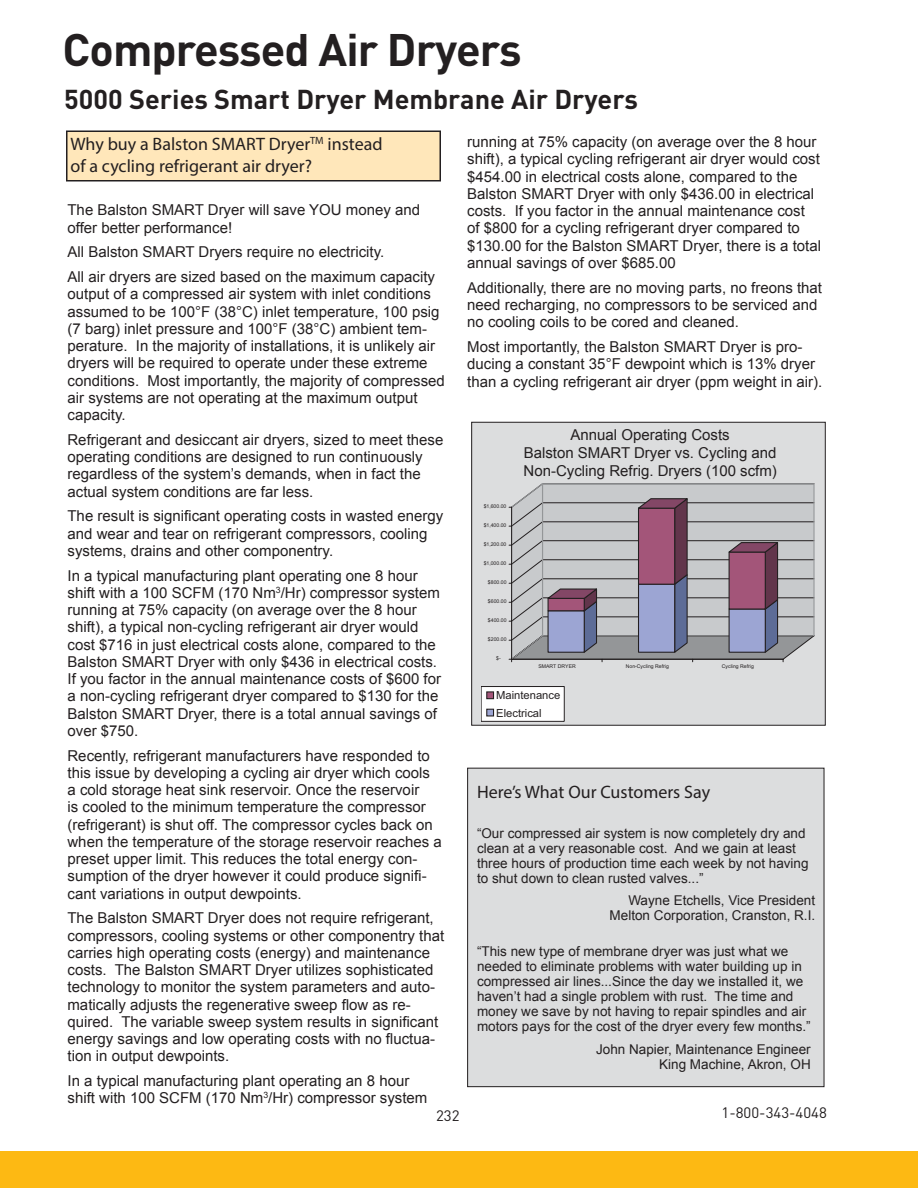
<style>
.page{position:relative;width:918px;height:1188px;background:#fff}
.page>*{position:absolute;margin:0;border:0;box-sizing:border-box;transform-origin:0 0}
.t1{font:700 45px "DINOT";letter-spacing:-.02em;color:#231f20}
.t2{font:700 27px "DINOT";color:#231f20}
.t3{font:18px/21.6px "Myriad Pro";color:#231f20}
.Body_Text{font:15px/17.2px "Arial";color:#231f20}
.t4{font:15px "DINOT";color:#231f20}
.t5{font:13.5px/15px "Arial";color:#231f20}
.t6{font:11.25px/17.2px "Arial";color:#231f20}
.t7{font:5.1px "Arial";color:#231f20}
</style>
<div class="page">
<div style="left:0;top:1151px;width:918px;height:37px;background:#fdb913"></div>
<div style="left:67px;top:131px;width:373px;height:50px;background:#ffe7ba"></div>
<div style="left:66px;top:130px;width:375px;height:52px;border:2px solid #231f20"></div>
<div style="left:468px;top:768px;width:356px;height:319px;background:#dcddde"></div>
<div style="left:467px;top:768px;width:357px;height:319px;border:1px solid #231f20"></div>
<div style="left:472px;top:422px;width:353px;height:303px;background:#dcddde"></div>
<div style="left:471px;top:422px;width:355px;height:304px;border:1px solid #231f20"></div>
<svg style="left:509px;top:484px;width:305px;height:178px;background:#a9a2ad"></svg>
<div style="left:481px;top:687px;width:83px;height:34px;background:#fff"></div>
<div style="left:481px;top:686px;width:83px;height:35px;border:1px solid #231f20"></div>
<div style="left:486px;top:691px;width:8px;height:8px;background:#a35579;border:1px solid #231f20"></div>
<div style="left:486px;top:709px;width:8px;height:8px;background:#9ca5d3;border:1px solid #231f20"></div>
<h1 class="t1" style="left:63px;top:19px;width:461px">Compressed Air Dryers</h1>
<p class="t2" style="left:64px;top:81px;width:575px">5000 Series Smart Dryer Membrane Air Dryers</p>
<p class="Body_Text" style="left:467px;top:133px;width:355px">running at 75% capacity (on average over the 8 hour shift), a typical cycling refrigerant air dryer would cost $454.00 in electrical costs alone, compared to the Balston SMART Dryer with only $436.00 in electrical costs. If you factor in the annual maintenance cost of $800 for a cycling refrigerant dryer compared to $130.00 for the Balston SMART Dryer, there is a total annual savings of over $685.00</p>
<p class="Body_Text" style="left:467px;top:279px;width:356px">Additionally, there are no moving parts, no freons that need recharging, no compressors to be serviced and no cooling coils to be cored and cleaned.</p>
<p class="Body_Text" style="left:467px;top:338px;width:357px;line-height:17.7px">Most importantly, the Balston SMART Dryer is pro&shy;ducing a constant 35°F dewpoint which is 13% dryer than a cycling refrigerant air dryer (ppm weight in air).</p>
<p class="t3" style="left:70px;top:133px;width:314px">Why buy a Balston SMART Dryer<sup>TM</sup> instead of a cycling refrigerant air dryer?</p>
<p class="Body_Text" style="left:68px;top:202px;width:354px">The Balston SMART Dryer will save YOU money and offer better performance!</p>
<p class="Body_Text" style="left:68px;top:244px;width:318px">All Balston SMART Dryers require no electricity.</p>
<p class="Body_Text" style="left:68px;top:268px;width:379px">All air dryers are sized based on the maximum capacity output of a compressed air system with inlet conditions assumed to be 100°F (38°C) inlet temperature, 100 psig (7 barg) inlet pressure and 100°F (38°C) ambient tem&shy;perature. In the majority of installations, it is unlikely air dryers will be required to operate under these extreme conditions. Most importantly, the majority of compressed air systems are not operating at the maximum output capacity.</p>
<p class="Body_Text" style="left:68px;top:431px;width:377px">Refrigerant and desiccant air dryers, sized to meet these operating conditions are designed to run continuously regardless of the system’s demands, when in fact the actual system conditions are far less.</p>
<p class="Body_Text" style="left:68px;top:508px;width:377px">The result is significant operating costs in wasted energy and wear and tear on refrigerant compressors, cooling systems, drains and other componentry.</p>
<p class="Body_Text" style="left:68px;top:567px;width:375px">In a typical manufacturing plant operating one 8 hour shift with a 100 SCFM (170 Nm<sup>3</sup>/Hr) compressor system running at 75% capacity (on average over the 8 hour shift), a typical non-cycling refrigerant air dryer would cost $716 in just electrical costs alone, compared to the Balston SMART Dryer with only $436 in electrical costs.<br>If you factor in the annual maintenance costs of $600 for a non-cycling refrigerant dryer compared to $130 for the Balston SMART Dryer, there is a total annual savings of over $750.</p>
<p class="Body_Text" style="left:68px;top:747px;width:376px">Recently, refrigerant manufacturers have responded to this issue by developing a cycling air dryer which cools a cold storage heat sink reservoir. Once the reservoir<br>is cooled to the minimum temperature the compressor (refrigerant) is shut off. The compressor cycles back on when the temperature of the storage reservoir reaches a preset upper limit. This reduces the total energy con&shy;sumption of the dryer however it could produce signifi&shy;cant variations in output dewpoints.</p>
<p class="Body_Text" style="left:68px;top:910px;width:378px">The Balston SMART Dryer does not require refrigerant, compressors, cooling systems or other componentry that carries high operating costs (energy) and maintenance costs. The Balston SMART Dryer utilizes sophisticated technology to monitor the system parameters and auto&shy;matically adjusts the regenerative sweep flow as re&shy;quired. The variable sweep system results in significant energy savings and low operating costs with no fluctua&shy;tion in output dewpoints.</p>
<p class="Body_Text" style="left:68px;top:1072px;width:361px">In a typical manufacturing plant operating an 8 hour shift with 100 SCFM (170 Nm<sup>3</sup>/Hr) compressor system</p>
<p class="Body_Text" style="left:571px;top:426px;width:161px">Annual Operating Costs</p>
<p class="Body_Text" style="left:524px;top:443px;width:255px;line-height:18px">Balston SMART Dryer vs. Cycling and<br>Non-Cycling Refrig. Dryers (100 scfm)</p>
<p class="t7" style="left:484px;top:503px;width:24px">$1,600.00</p>
<p class="t7" style="left:484px;top:522px;width:24px">$1,400.00</p>
<p class="t7" style="left:484px;top:541px;width:24px">$1,200.00</p>
<p class="t7" style="left:484px;top:560px;width:24px">$1,000.00</p>
<p class="t7" style="left:488px;top:579px;width:20px">$800.00</p>
<p class="t7" style="left:488px;top:598px;width:20px">$600.00</p>
<p class="t7" style="left:488px;top:617px;width:20px">$400.00</p>
<p class="t7" style="left:488px;top:636px;width:20px">$200.00</p>
<p class="t7" style="left:496px;top:655px;width:6px">$-</p>
<p class="t7" style="left:538px;top:663px;width:39px">SMART DRYER</p>
<p class="t7" style="left:626px;top:663px;width:45px">Non-Cycling Refrig</p>
<p class="t7" style="left:722px;top:663px;width:33px">Cycling Refrig</p>
<p class="t6" style="left:496px;top:687px;width:66px">Maintenance<br>Electrical</p>
<p class="t3" style="left:477px;top:780px;width:235px">Here’s What Our Customers Say</p>
<p class="t5" style="left:477px;top:826px;width:333px">“Our compressed air system is now completely dry and clean at a very reasonable cost. And we gain at least three hours of production time each week by not having to shut down to clean rusted valves...”</p>
<p class="t5" style="left:628px;top:893px;width:188px">Wayne Etchells, Vice President</p>
<p class="t5" style="left:610px;top:908px;width:207px">Melton Corporation, Cranston, R.I.</p>
<p class="t5" style="left:477px;top:944px;width:335px">“This new type of membrane dryer was just what we needed to eliminate problems with water building up in compressed air lines...Since the day we installed it, we haven’t had a single problem with rust. The time and money we save by not having to repair spindles and air motors pays for the cost of the dryer every few months.”</p>
<p class="t5" style="left:596px;top:1042px;width:216px">John Napier, Maintenance Engineer</p>
<p class="t5" style="left:659px;top:1057px;width:153px">King Machine, Akron, OH</p>
<p class="t4" style="left:436px;top:1105px;width:25px">232</p>
<p class="t4" style="left:722px;top:1103px;width:107px">1-800-343-4048</p>
</div>
